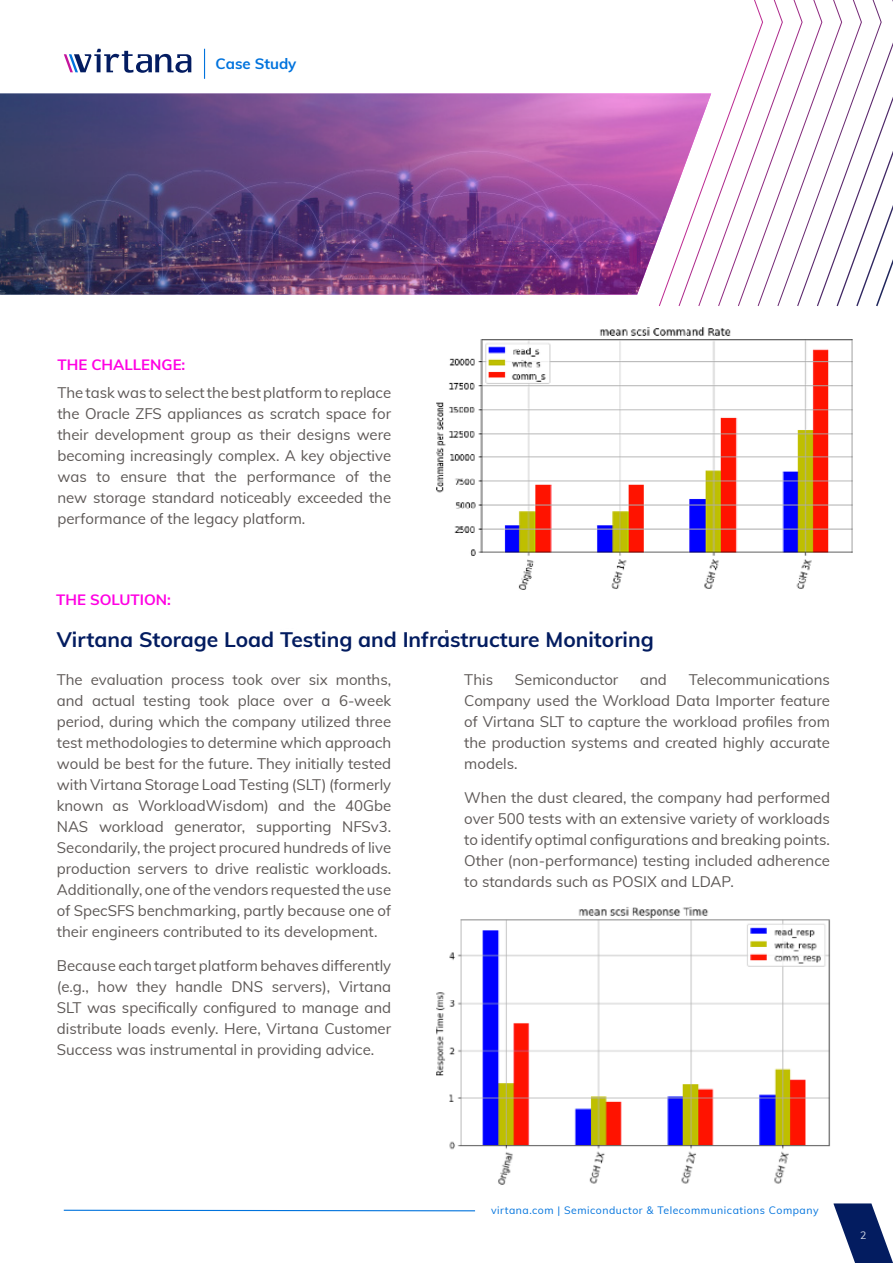
<style>
.page{position:relative;width:893px;height:1263px;background:#fff}
.page>*{position:absolute;margin:0;border:0;box-sizing:border-box;transform-origin:0 0}
.Section_Heading{font:700 21px "Muli";color:#031c60}
.Body_Copy{font:15px/21px "Muli";color:#5d5856;text-align:justify}
.Body_Copy-2{font:700 15px "Muli";color:#ff00e3}
.t1{font:700 15px "Muli";color:#0073dd}
.t2{font:10.5px "Muli";letter-spacing:.05em;color:#0073dd}
.t3{font:10.5px "Muli";color:#d2dae7}
</style>
<div class="page">
<svg style="left:64px;top:49px;width:127px;height:24px"></svg>
<hr style="left:204px;top:49px;width:1px;height:30px;background:#0073dd">
<svg style="left:659px;top:0;width:234px;height:307px"></svg>
<svg style="left:885px;top:1255px;width:8px;height:8px"></svg>
<img style="left:0;top:94px;width:711px;height:201px">
<img style="left:436px;top:327px;width:417px;height:263px">
<img style="left:436px;top:907px;width:394px;height:278px">
<p class="t1" style="left:216px;top:53px;width:82px">Case Study</p>
<p class="Body_Copy-2" style="left:57px;top:353px;width:129px">THE CHALLENGE:</p>
<p class="Body_Copy" style="left:57px;top:381px;width:335px">The task was to select the best platform to replace the Oracle ZFS appliances as scratch space for their development group as their designs were becoming increasingly complex. A key objective was to ensure that the performance of the new storage standard noticeably exceeded the performance of the legacy platform.</p>
<p class="Body_Copy-2" style="left:56px;top:589px;width:116px">THE SOLUTION:</p>
<p class="Section_Heading" style="left:57px;top:624px;width:598px">Virtana Storage Load Testing and Infrastructure Monitoring</p>
<p class="Body_Copy" style="left:57px;top:668px;width:336px">The evaluation process took over six months, and actual testing took place over a 6-week period, during which the company utilized three test methodologies to determine which approach would be best for the future. They initially tested with Virtana Storage Load Testing (SLT) (formerly known as WorkloadWisdom) and the 40Gbe NAS workload generator, supporting NFSv3.<br>Secondarily, the project procured hundreds of live production servers to drive realistic workloads.<br>Additionally, one of the vendors requested the use of SpecSFS benchmarking, partly because one of their engineers contributed to its development.</p>
<p class="Body_Copy" style="left:57px;top:954px;width:336px">Because each target platform behaves differently (e.g., how they handle DNS servers), Virtana SLT was specifically configured to manage and distribute loads evenly. Here, Virtana Customer Success was instrumental in providing advice.</p>
<p class="Body_Copy" style="left:464px;top:668px;width:367px;text-indent:224px">Telecommunications Company used the Workload Data Importer feature of Virtana SLT to capture the workload profiles from the production systems and created highly accurate models.</p>
<p class="Body_Copy" style="left:464px;top:786px;width:367px">When the dust cleared, the company had performed over 500 tests with an extensive variety of workloads to identify optimal configurations and breaking points.<br>Other (non-performance) testing included adherence to standards such as POSIX and LDAP.</p>
<p class="Body_Copy" style="left:464px;top:668px;width:30px">This</p>
<p class="Body_Copy" style="left:515px;top:668px;width:105px">Semiconductor</p>
<p class="Body_Copy" style="left:640px;top:668px;width:28px">and</p>
<p class="t2" style="left:491px;top:1202px;width:329px">virtana.com | Semiconductor &amp; Telecommunications Company</p>
<p class="t3" style="left:860px;top:1227px;width:8px">2</p>
</div>
